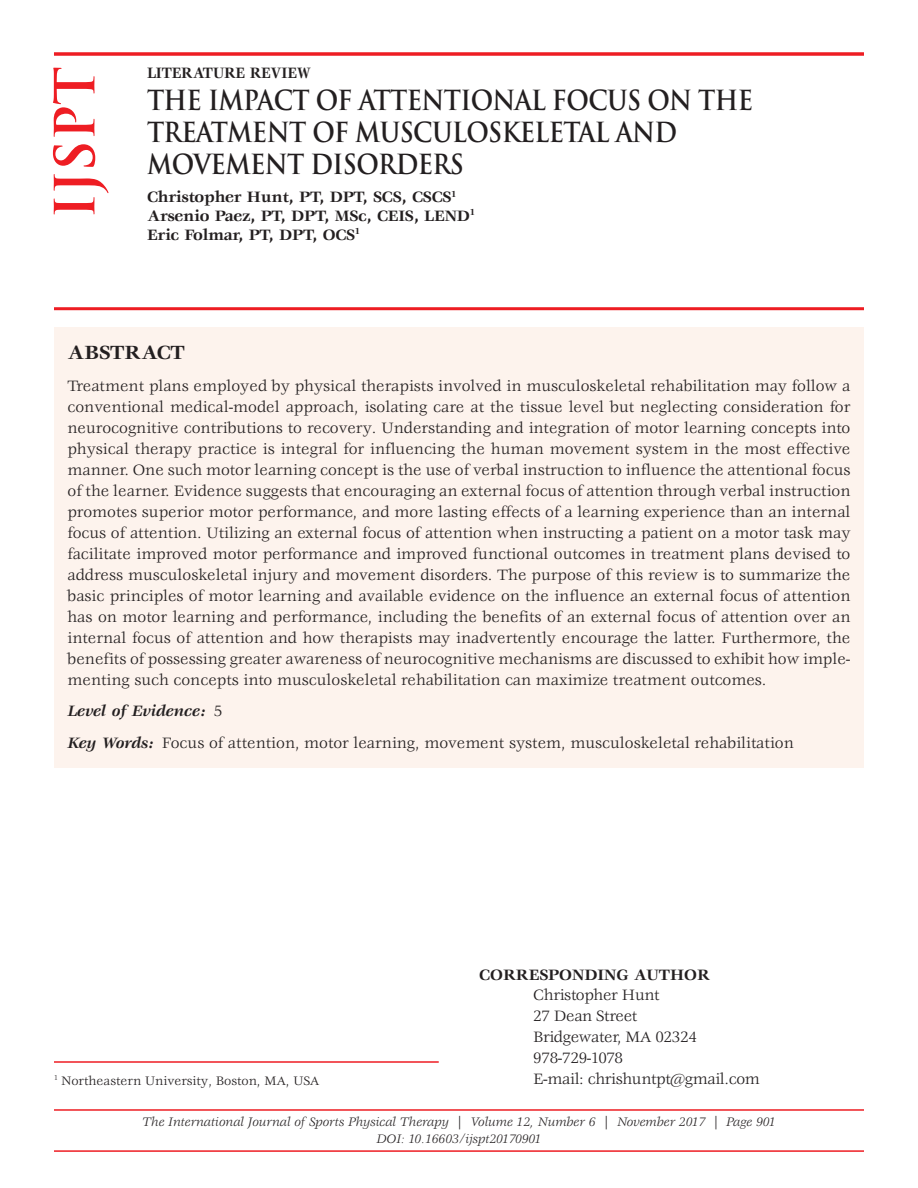
<style>
.page{position:relative;width:918px;height:1188px;background:#fff}
.page>*{position:absolute;margin:0;border:0;box-sizing:border-box;transform-origin:0 0}
.t1{font:700 54px "Trajan Pro";color:#ee1d23}
.t2{font:700 27px/32.2px "Trajan Pro";letter-spacing:-.025em;color:#231f20;scale:.9 1}
.t3{font:700 21px "Veljovic Std";color:#231f20}
.t4{font:16.5px/21px "Veljovic Std";color:#231f20;text-align:justify}
.t5{font:700 16.5px/18.8px "Veljovic Std";letter-spacing:-.01em;color:#231f20}
.t6{font:16.5px/21px "Veljovic Std";letter-spacing:-.02em;color:#231f20}
.t7{font:700 16.5px "Veljovic Std";letter-spacing:-.01em;color:#231f20;scale:.9 1}
.t8{font:italic 13.5px/16.5px "Veljovic Std";color:#231f20;text-align:center}
.t9{font:13.5px "Veljovic Std";color:#231f20}
.s1{font-weight:700;font-style:italic}
</style>
<div class="page">
<div style="left:54px;top:327px;width:810px;height:440px;background:#fdf3ed"></div>
<svg style="left:54px;top:52px;width:810px;height:4px;background:#ef383e"></svg>
<hr style="left:54px;top:1061px;width:385px;height:2px;background:#ee1d23">
<hr style="left:54px;top:307px;width:810px;height:3px;background:#ee1d23">
<hr style="left:54px;top:1109px;width:810px;height:2px;background:#ee1d23">
<hr style="left:54px;top:1150px;width:810px;height:2px;background:#ee1d23">
<h1 class="t1" style="left:44px;top:219px;width:154px;rotate:-90deg">IJSPT</h1>
<p class="t7" style="left:147px;top:66px;width:184px">LITERATURE REVIEW</p>
<h2 class="t2" style="left:147px;top:84px;width:675px">THE IMPACT OF ATTENTIONAL FOCUS ON THE<br>TREATMENT OF MUSCULOSKELETAL AND<br>MOVEMENT DISORDERS</h2>
<p class="t5" style="left:147px;top:188px;width:330px">Christopher Hunt, PT, DPT, SCS, CSCS<sup>1<br></sup>Arsenio Paez, PT, DPT, MSc, CEIS, LEND<sup>1<br></sup>Eric Folmar, PT, DPT, OCS<sup>1</sup></p>
<p class="t3" style="left:68px;top:344px;width:119px">ABSTRACT</p>
<p class="t4" style="left:68px;top:376px;width:785px">Treatment plans employed by physical therapists involved in musculoskeletal rehabilitation may follow a conventional medical-model approach, isolating care at the tissue level but neglecting consideration for neurocognitive contributions to recovery. Understanding and integration of motor learning concepts into physical therapy practice is integral for influencing the human movement system in the most effective manner. One such motor learning concept is the use of verbal instruction to influence the attentional focus of the learner. Evidence suggests that encouraging an external focus of attention through verbal instruction promotes superior motor performance, and more lasting effects of a learning experience than an internal focus of attention. Utilizing an external focus of attention when instructing a patient on a motor task may facilitate improved motor performance and improved functional outcomes in treatment plans devised to address musculoskeletal injury and movement disorders. The purpose of this review is to summarize the basic principles of motor learning and available evidence on the influence an external focus of attention has on motor learning and performance, including the benefits of an external focus of attention over an internal focus of attention and how therapists may inadvertently encourage the latter. Furthermore, the benefits of possessing greater awareness of neurocognitive mechanisms are discussed to exhibit how imple&shy;menting such concepts into musculoskeletal rehabilitation can maximize treatment outcomes.</p>
<p class="t4" style="left:68px;top:696px;width:728px;line-height:31.5px"><span class="s1">Level of Evidence:</span> 5<br><span class="s1">Key Words:</span> Focus of attention, motor learning, movement system, musculoskeletal rehabilitation</p>
<p class="t5" style="left:479px;top:966px;width:232px">CORRESPONDING AUTHOR</p>
<p class="t6" style="left:533px;top:986px;width:228px">Christopher Hunt<br>27 Dean Street<br>Bridgewater, MA 02324<br>978-729-1078<br>E-mail: chrishuntpt@gmail.com</p>
<p class="t8" style="left:142px;top:1115px;width:635px">The International Journal of Sports Physical Therapy | Volume 12, Number 6 | November 2017 | Page 901<br>DOI: 10.16603/ijspt20170901</p>
<p class="t9" style="left:54px;top:1075px;width:267px"><sup>1</sup> Northeastern University, Boston, MA, USA</p>
</div>
